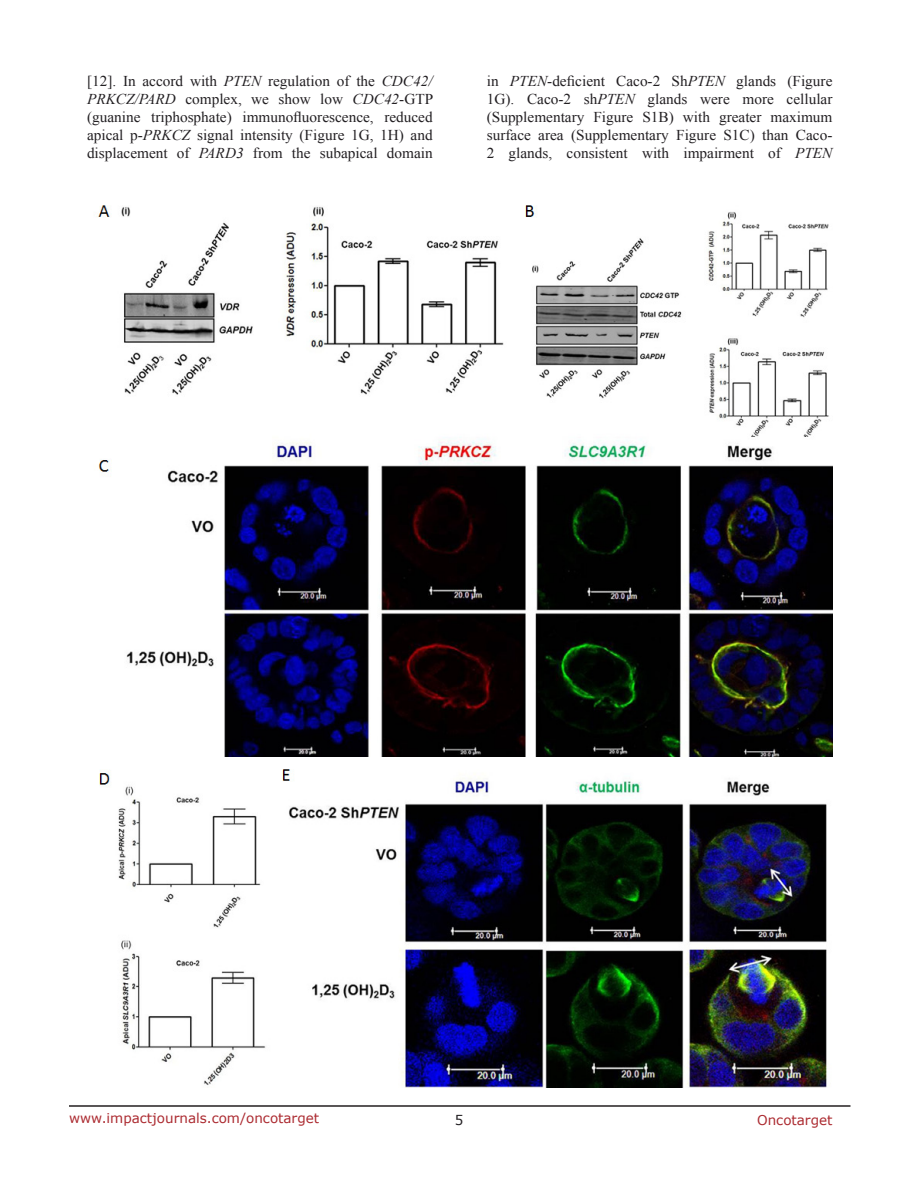
<style>
.page{position:relative;width:918px;height:1188px;background:#fff}
.page>*{position:absolute;margin:0;border:0;box-sizing:border-box;transform-origin:0 0}
.BodyText{font:15px/18px "Times New Roman";color:#221f22;text-align:justify}
.t1{font:13.5px "Verdana";color:#ac2b31}
.t2{font:13.5px "Verdana";color:#221f22}
.s1{font-style:italic}
</style>
<div class="page">
<hr style="left:69px;top:1105px;width:781px;height:2px;background:#231f20">
<img style="left:98px;top:205px;width:734px;height:882px">
<p class="BodyText" style="left:87px;top:72px;width:348px">[12]. In accord with <span class="s1">PTEN</span> regulation of the <span class="s1">CDC42/ PRKCZ/PARD</span> complex, we show low <span class="s1">CDC42</span>-GTP (guanine triphosphate) immunofluorescence, reduced apical p-<span class="s1">PRKCZ</span> signal intensity (Figure 1G, 1H) and displacement of <span class="s1">PARD3</span> from the subapical domain</p>
<p class="BodyText" style="left:487px;top:72px;width:347px">in <span class="s1">PTEN</span>-deficient Caco-2 Sh<span class="s1">PTEN</span> glands (Figure 1G). Caco-2 sh<span class="s1">PTEN</span> glands were more cellular (Supplementary Figure S1B) with greater maximum surface area (Supplementary Figure S1C) than Caco-2 glands, consistent with impairment of <span class="s1">PTEN</span></p>
<p class="t1" style="left:69px;top:1109px;width:252px">www.impactjournals.com/oncotarget</p>
<p class="t2" style="left:455px;top:1111px;width:10px">5</p>
<p class="t1" style="left:757px;top:1111px;width:77px">Oncotarget</p>
</div>
